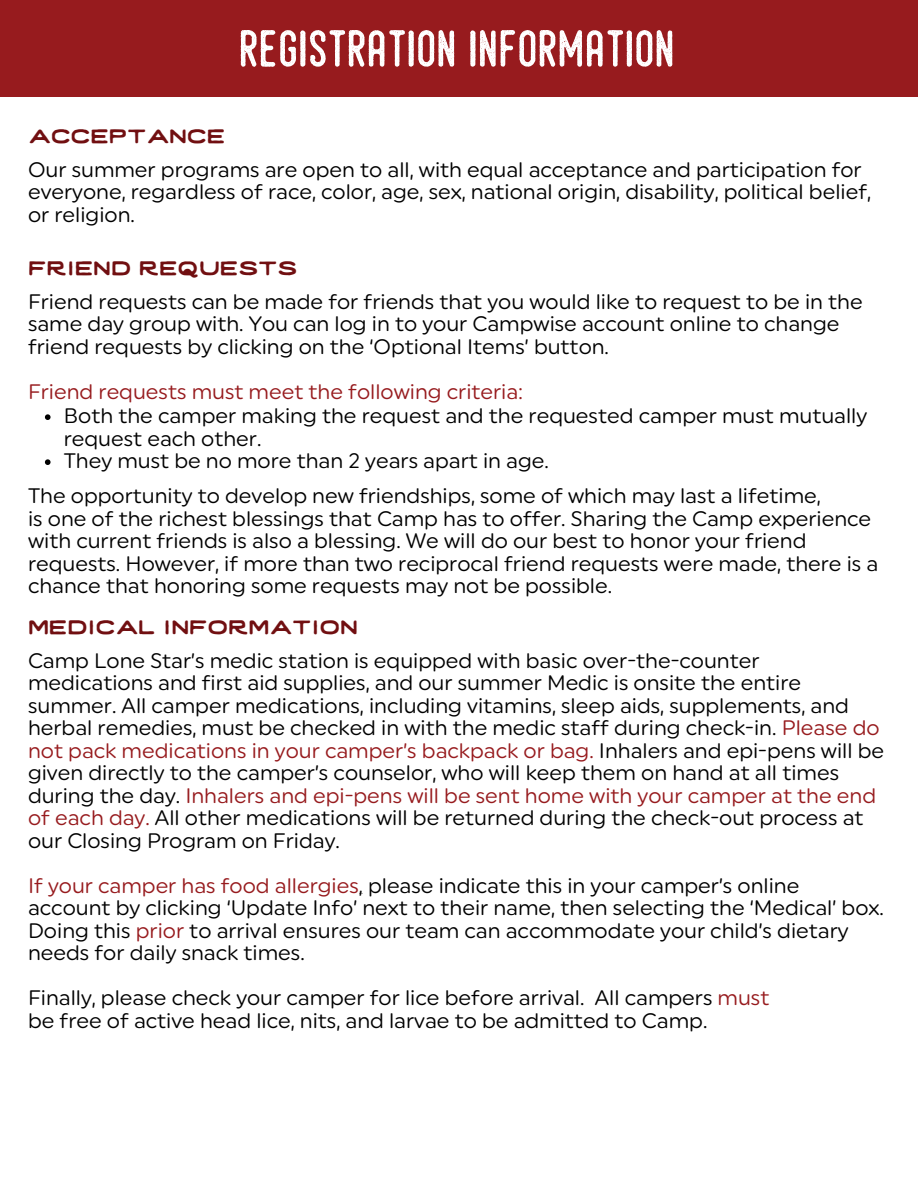
<style>
.page{position:relative;width:918px;height:1188px;background:#fff}
.page>*{position:absolute;margin:0;border:0;box-sizing:border-box;transform-origin:0 0}
.t1{font:51px "Hamurz Vintage";color:#fff}
.t2{font:25.5px "Wayfarer";color:#710f11}
.t3{font:21px/22.5px "Uniform Rnd";color:#000}
.t4{font:21px "Uniform Rnd";color:#971b1e}
.s1{color:#971b1e}
</style>
<div class="page">
<div style="left:0;top:0;width:918px;height:97px;background:#971b1e"></div>
<svg style="left:45px;top:414px;width:6px;height:6px"></svg>
<svg style="left:45px;top:459px;width:6px;height:6px"></svg>
<p class="t1" style="left:241px;top:28px;width:438px">REGISTRATION INFORMATION</p>
<h1 class="t2" style="left:28px;top:118px;width:199px">acceptance</h1>
<h2 class="t3" style="left:28px;top:159px;width:845px">Our summer programs are open to all, with equal acceptance and participation for everyone, regardless of race, color, age, sex, national origin, disability, political belief, or religion.</h2>
<p class="t2" style="left:28px;top:250px;width:271px">Friend requests</p>
<h2 class="t3" style="left:28px;top:291px;width:836px">Friend requests can be made for friends that you would like to request to be in the same day group with. You can log in to your Campwise account online to change friend requests by clicking on the ‘Optional Items’ button.</h2>
<p class="t4" style="left:28px;top:382px;width:496px">Friend requests must meet the following criteria:</p>
<p class="t3" style="left:64px;top:406px;width:805px">Both the camper making the request and the requested camper must mutually request each other.</p>
<p class="t3" style="left:64px;top:451px;width:487px">They must be no more than 2 years apart in age.</p>
<p class="t3" style="left:28px;top:485px;width:794px">The opportunity to develop new friendships, some of which may last a lifetime,</p>
<p class="t3" style="left:28px;top:508px;width:845px">is one of the richest blessings that Camp has to offer. Sharing the Camp experience</p>
<h2 class="t3" style="left:28px;top:530px;width:852px">with current friends is also a blessing. We will do our best to honor your friend requests. However, if more than two reciprocal friend requests were made, there is a chance that honoring some requests may not be possible.</h2>
<p class="t2" style="left:28px;top:609px;width:331px">medical information</p>
<p class="t3" style="left:28px;top:650px;width:733px">Camp Lone Star’s medic station is equipped with basic over-the-counter</p>
<p class="t3" style="left:28px;top:673px;width:858px">medications and first aid supplies, and our summer Medic is onsite the entire summer. All camper medications, including vitamins, sleep aids, supplements, and herbal remedies, must be checked in with the medic staff during check-in. <span class="s1">Please do not pack medications in your camper’s backpack or bag.</span> Inhalers and epi-pens will be given directly to the camper’s counselor, who will keep them on hand at all times during the day. <span class="s1">Inhalers and epi-pens will be sent home with your camper at the end of each day.</span> All other medications will be returned during the check-out process at our Closing Program on Friday.</p>
<p class="t3" style="left:28px;top:875px;width:773px"><span class="s1">If your camper has food allergies</span>, please indicate this in your camper’s online</p>
<p class="t3" style="left:28px;top:898px;width:857px">account by clicking ‘Update Info’ next to their name, then selecting the ‘Medical’ box.</p>
<p class="t3" style="left:28px;top:920px;width:822px">Doing this <span class="s1">prior</span> to arrival ensures our team can accommodate your child’s dietary needs for daily snack times.</p>
<p class="t3" style="left:28px;top:988px;width:743px">Finally, please check your camper for lice before arrival. All campers <span class="s1">must</span></p>
<p class="t3" style="left:28px;top:1010px;width:681px">be free of active head lice, nits, and larvae to be admitted to Camp.</p>
</div>
